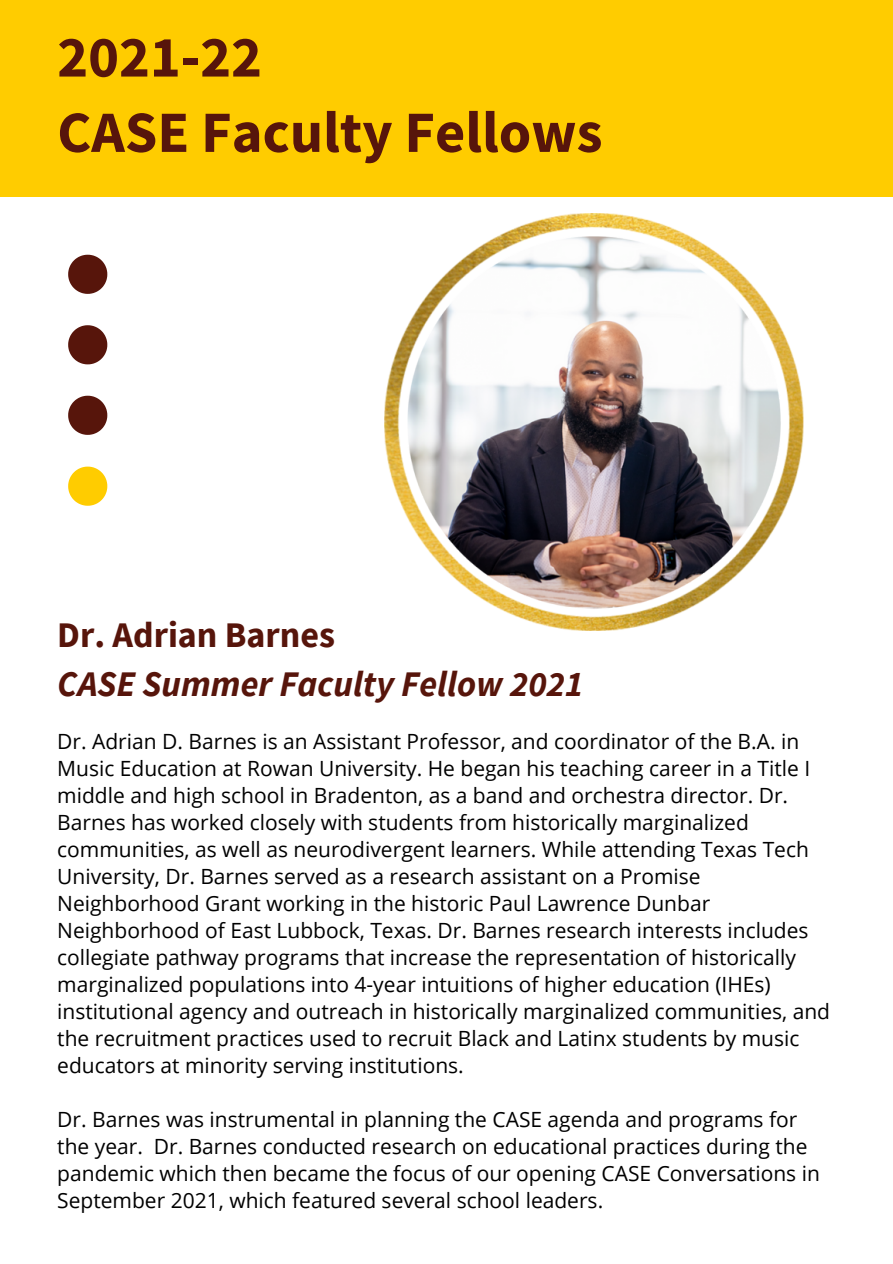
<style>
.page{position:relative;width:893px;height:1264px;background:#fff}
.page>*{position:absolute;margin:0;border:0;box-sizing:border-box;transform-origin:0 0}
.t1{font:700 58.5px/75.3px "Source Sans Pro";color:#57150b}
.t2{font:italic 700 36px "Source Sans Pro";color:#57150b}
.t3{font:700 36px "Source Sans Pro";color:#57150b}
.t4{font:21px/27px "Open Sans";color:#000}
</style>
<div class="page">
<div style="left:0;top:0;width:892px;height:197px;background:#fc0"></div>
<img style="left:385px;top:213px;width:418px;height:417px">
<svg style="left:68px;top:255px;width:39px;height:39px"></svg>
<svg style="left:68px;top:466px;width:39px;height:40px"></svg>
<svg style="left:68px;top:325px;width:39px;height:39px"></svg>
<svg style="left:68px;top:396px;width:39px;height:39px"></svg>
<h1 class="t1" style="left:57px;top:18px;width:546px">2021-22<br>CASE Faculty Fellows</h1>
<h2 class="t3" style="left:57px;top:611px;width:279px">Dr. Adrian Barnes</h2>
<h2 class="t2" style="left:57px;top:661px;width:527px">CASE Summer Faculty Fellow 2021</h2>
<p class="t4" style="left:57px;top:727px;width:774px">Dr. Adrian D. Barnes is an Assistant Professor, and coordinator of the B.A. in Music Education at Rowan University. He began his teaching career in a Title I middle and high school in Bradenton, as a band and orchestra director. Dr.<br>Barnes has worked closely with students from historically marginalized communities, as well as neurodivergent learners. While attending Texas Tech University, Dr. Barnes served as a research assistant on a Promise Neighborhood Grant working in the historic Paul Lawrence Dunbar Neighborhood of East Lubbock, Texas. Dr. Barnes research interests includes collegiate pathway programs that increase the representation of historically marginalized populations into 4-year intuitions of higher education (IHEs) institutional agency and outreach in historically marginalized communities, and the recruitment practices used to recruit Black and Latinx students by music educators at minority serving institutions.</p>
<p class="t4" style="left:57px;top:1105px;width:764px">Dr. Barnes was instrumental in planning the CASE agenda and programs for the year. Dr. Barnes conducted research on educational practices during the pandemic which then became the focus of our opening CASE Conversations in September 2021, which featured several school leaders.</p>
</div>
